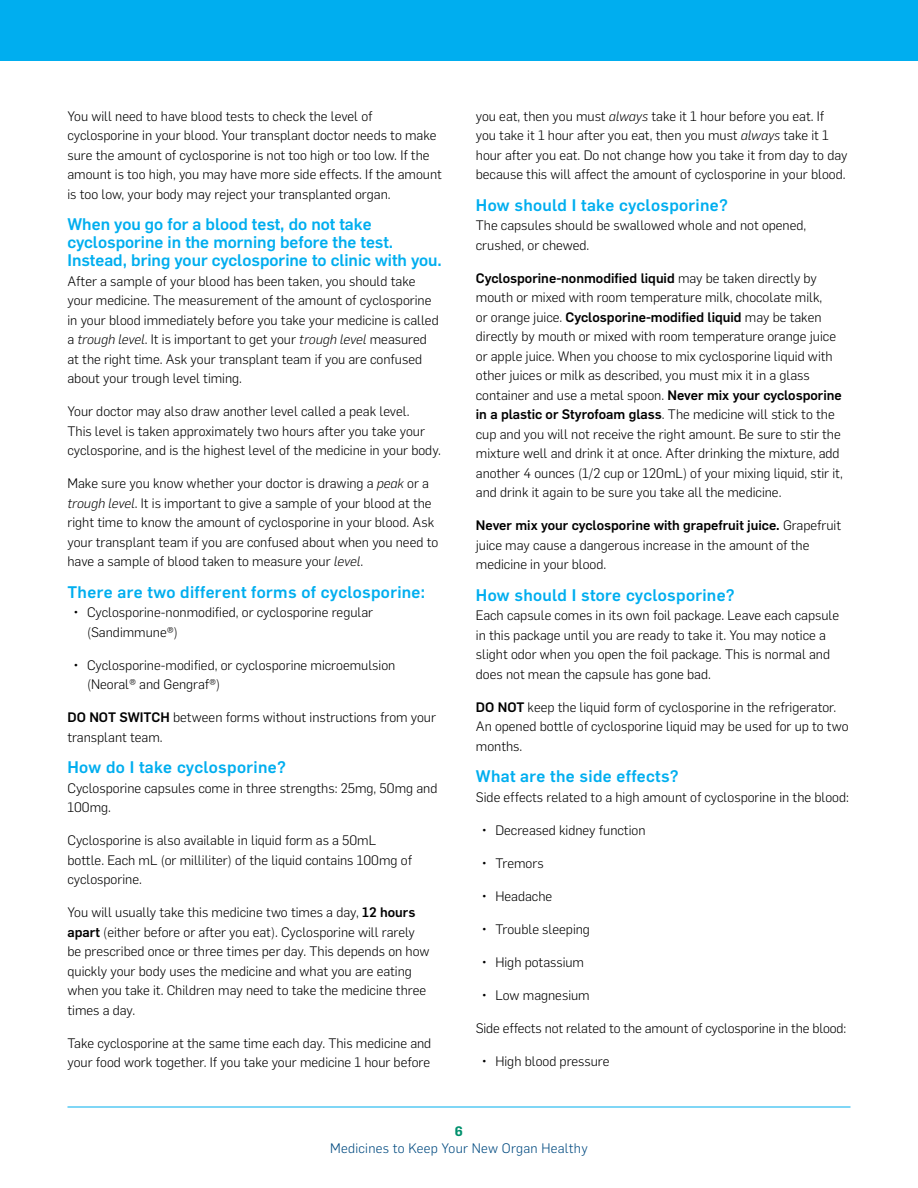
<style>
.page{position:relative;width:918px;height:1188px;background:#fff}
.page>*{position:absolute;margin:0;border:0;box-sizing:border-box;transform-origin:0 0}
.Sub_SubHeader{font:500 16.5px/18px "Flama";letter-spacing:.01em;color:#00aeef}
.Body{font:300 13.5px/19.5px "Flama";color:#000}
.t1{font:300 13.5px "Flama";letter-spacing:.02em;color:#004a80}
.t2{font:600 13.5px "Flama";color:#00906d}
.s1{font-style:italic}
.s2{font-weight:500}
</style>
<div class="page">
<div style="left:0;top:0;width:918px;height:60px;background:#00aeef"></div>
<hr style="left:68px;top:1107px;width:782px;height:1px;background:#00aeef">
<p class="Body" style="left:68px;top:106px;width:376px">You will need to have blood tests to check the level of cyclosporine in your blood. Your transplant doctor needs to make sure the amount of cyclosporine is not too high or too low. If the amount is too high, you may have more side effects. If the amount is too low, your body may reject your transplanted organ.</p>
<p class="Sub_SubHeader" style="left:68px;top:214px;width:376px">When you go for a blood test, do not take cyclosporine in the morning before the test.<br>Instead, bring your cyclosporine to clinic with you.</p>
<p class="Body" style="left:68px;top:271px;width:373px">After a sample of your blood has been taken, you should take your medicine. The measurement of the amount of cyclosporine in your blood immediately before you take your medicine is called a <span class="s1">trough level</span>. It is important to get your <span class="s1">trough level</span> measured at the right time. Ask your transplant team if you are confused about your trough level timing.</p>
<p class="Body" style="left:68px;top:401px;width:375px">Your doctor may also draw another level called a peak level.<br>This level is taken approximately two hours after you take your cyclosporine, and is the highest level of the medicine in your body.</p>
<p class="Body" style="left:68px;top:473px;width:372px">Make sure you know whether your doctor is drawing a <span class="s1">peak</span> or a <span class="s1">trough level</span>. It is important to give a sample of your blood at the right time to know the amount of cyclosporine in your blood. Ask your transplant team if you are confused about when you need to have a sample of blood taken to measure your <span class="s1">level</span>.</p>
<p class="Sub_SubHeader" style="left:68px;top:582px;width:359px">There are two different forms of cyclosporine:</p>
<p class="Body" style="left:87px;top:602px;width:288px;text-indent:-14px">• Cyclosporine-nonmodified, or cyclosporine regular (Sandimmune®)</p>
<p class="Body" style="left:87px;top:655px;width:310px;text-indent:-14px">• Cyclosporine-modified, or cyclosporine microemulsion (Neoral® and Gengraf®)</p>
<p class="Body" style="left:68px;top:707px;width:370px"><span class="s2">DO NOT SWITCH</span> between forms without instructions from your transplant team.</p>
<p class="Sub_SubHeader" style="left:68px;top:757px;width:220px">How do I take cyclosporine?</p>
<p class="Body" style="left:68px;top:778px;width:371px">Cyclosporine capsules come in three strengths: 25mg, 50mg and<br>100mg.</p>
<p class="Body" style="left:68px;top:830px;width:346px">Cyclosporine is also available in liquid form as a 50mL bottle. Each mL (or milliliter) of the liquid contains 100mg of cyclosporine.</p>
<p class="Body" style="left:68px;top:902px;width:363px">You will usually take this medicine two times a day, <span class="s2">12 hours apart</span> (either before or after you eat). Cyclosporine will rarely be prescribed once or three times per day. This depends on how quickly your body uses the medicine and what you are eating when you take it. Children may need to take the medicine three times a day.</p>
<p class="Body" style="left:68px;top:1033px;width:365px">Take cyclosporine at the same time each day. This medicine and your food work together. If you take your medicine 1 hour before</p>
<p class="Body" style="left:476px;top:106px;width:373px">you eat, then you must <span class="s1">always</span> take it 1 hour before you eat. If you take it 1 hour after you eat, then you must <span class="s1">always</span> take it 1 hour after you eat. Do not change how you take it from day to day because this will affect the amount of cyclosporine in your blood.</p>
<p class="Sub_SubHeader" style="left:476px;top:195px;width:254px">How should I take cyclosporine?</p>
<p class="Body" style="left:476px;top:215px;width:332px">The capsules should be swallowed whole and not opened, crushed, or chewed.</p>
<p class="Body" style="left:476px;top:268px;width:368px"><span class="s2">Cyclosporine-nonmodified liquid</span> may be taken directly by mouth or mixed with room temperature milk, chocolate milk,<br>or orange juice. <span class="s2">Cyclosporine-modified liquid</span> may be taken directly by mouth or mixed with room temperature orange juice or apple juice. When you choose to mix cyclosporine liquid with other juices or milk as described, you must mix it in a glass container and use a metal spoon. <span class="s2">Never mix your cyclosporine in a plastic or Styrofoam glass</span>. The medicine will stick to the cup and you will not receive the right amount. Be sure to stir the mixture well and drink it at once. After drinking the mixture, add another 4 ounces (1/2 cup or 120mL) of your mixing liquid, stir it, and drink it again to be sure you take all the medicine.</p>
<p class="Body" style="left:476px;top:515px;width:367px"><span class="s2">Never mix your cyclosporine with grapefruit juice.</span> Grapefruit juice may cause a dangerous increase in the amount of the medicine in your blood.</p>
<p class="Sub_SubHeader" style="left:476px;top:585px;width:260px">How should I store cyclosporine?</p>
<p class="Body" style="left:476px;top:605px;width:365px">Each capsule comes in its own foil package. Leave each capsule in this package until you are ready to take it. You may notice a slight odor when you open the foil package. This is normal and does not mean the capsule has gone bad.</p>
<p class="Body" style="left:476px;top:697px;width:374px"><span class="s2">DO NOT</span> keep the liquid form of cyclosporine in the refrigerator.<br>An opened bottle of cyclosporine liquid may be used for up to two months.</p>
<p class="Sub_SubHeader" style="left:476px;top:766px;width:204px">What are the side effects?</p>
<p class="Body" style="left:476px;top:787px;width:375px">Side effects related to a high amount of cyclosporine in the blood:</p>
<p class="Body" style="left:482px;top:820px;width:165px">• Decreased kidney function</p>
<p class="Body" style="left:482px;top:853px;width:63px">• Tremors</p>
<p class="Body" style="left:482px;top:886px;width:72px">• Headache</p>
<p class="Body" style="left:482px;top:919px;width:110px">• Trouble sleeping</p>
<p class="Body" style="left:482px;top:952px;width:104px">• High potassium</p>
<p class="Body" style="left:482px;top:985px;width:109px">• Low magnesium</p>
<p class="Body" style="left:476px;top:1018px;width:372px">Side effects not related to the amount of cyclosporine in the blood:</p>
<p class="Body" style="left:482px;top:1051px;width:129px">• High blood pressure</p>
<p class="t2" style="left:455px;top:1122px;width:10px">6</p>
<p class="t1" style="left:330px;top:1139px;width:259px">Medicines to Keep Your New Organ Healthy</p>
</div>
